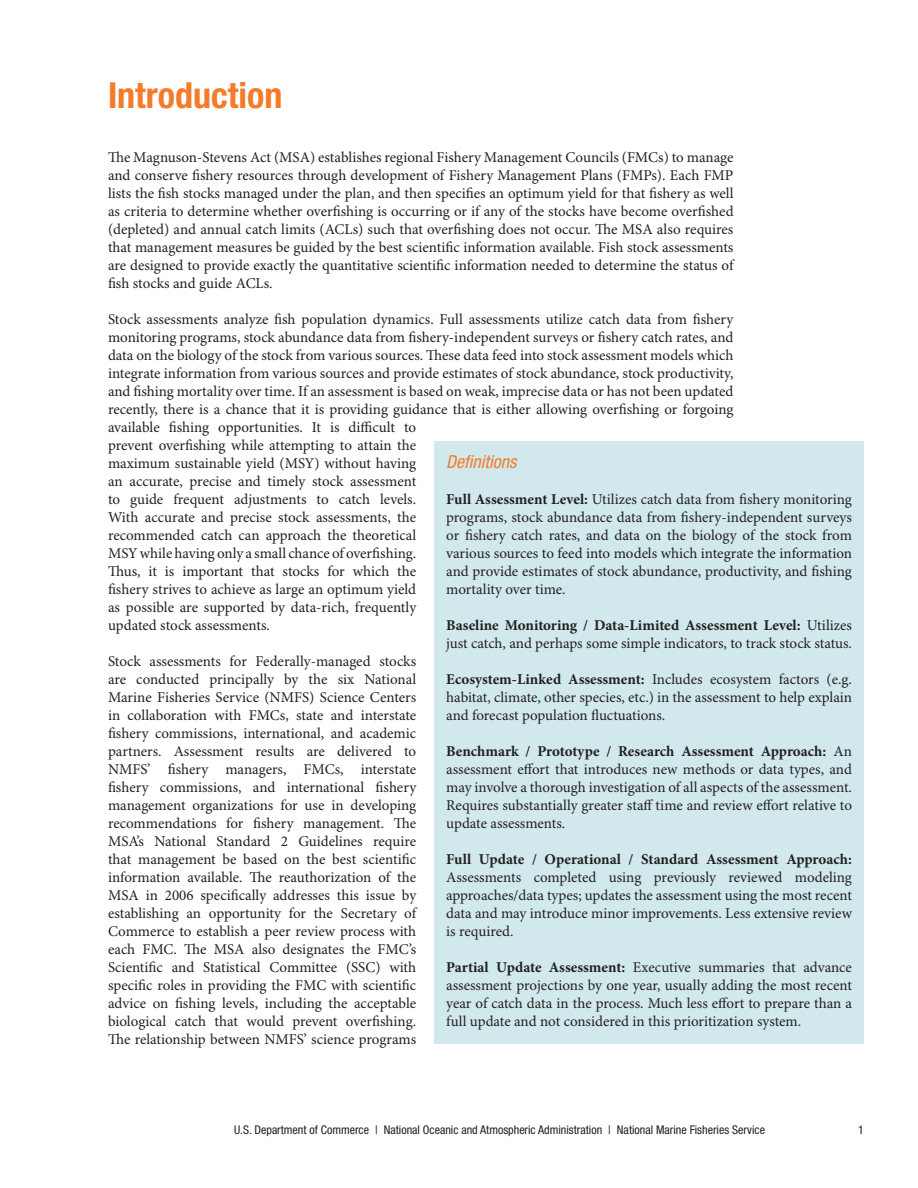
<style>
.page{position:relative;width:918px;height:1188px;background:#fff}
.page>*{position:absolute;margin:0;border:0;box-sizing:border-box;transform-origin:0 0}
.t1{font:700 condensed 36px "Helvetica Neue LT Std";color:#f47b2a}
.t2{font:italic condensed 18px "Helvetica Neue LT Std";color:#f47b2a}
.t3{font:15px/18px "Minion Pro";letter-spacing:-.005em;color:#231f20;text-align:justify}
.t4{font:700 15px "Minion Pro";color:#231f20}
.t5{font:condensed 12px "Helvetica Neue LT Std";color:#231f20}
.s1{font-weight:700}
</style>
<div class="page">
<div style="left:434px;top:442px;width:430px;height:602px;background:#d1e9ed"></div>
<h1 class="t1" style="left:108px;top:73px;width:176px">Introduction</h1>
<p class="t3" style="left:108px;top:149px;width:627px">The Magnuson-Stevens Act (MSA) establishes regional Fishery Management Councils (FMCs) to manage and conserve fishery resources through development of Fishery Management Plans (FMPs). Each FMP lists the fish stocks managed under the plan, and then specifies an optimum yield for that fishery as well as criteria to determine whether overfishing is occurring or if any of the stocks have become overfished (depleted) and annual catch limits (ACLs) such that overfishing does not occur. The MSA also requires that management measures be guided by the best scientific information available. Fish stock assessments are designed to provide exactly the quantitative scientific information needed to determine the status of fish stocks and guide ACLs.</p>
<p class="t3" style="left:108px;top:311px;width:627px;text-align:left">Stock assessments analyze fish population dynamics. Full assessments utilize catch data from fishery monitoring programs, stock abundance data from fishery-independent surveys or fishery catch rates, and data on the biology of the stock from various sources. These data feed into stock assessment models which integrate information from various sources and provide estimates of stock abundance, stock productivity, and fishing mortality over time. If an assessment is based on weak, imprecise data or has not been updated recently, there is a chance that it is providing guidance that is either allowing overfishing or forgoing available fishing opportunities. It is difficult to<br>prevent overfishing while attempting to attain the<br>maximum sustainable yield (MSY) without having<br>an accurate, precise and timely stock assessment<br>to guide frequent adjustments to catch levels.<br>With accurate and precise stock assessments, the<br>recommended catch can approach the theoretical<br>MSY while having only a small chance of overfishing.<br>Thus, it is important that stocks for which the<br>fishery strives to achieve as large an optimum yield<br>as possible are supported by data-rich, frequently<br>updated stock assessments.</p>
<p class="t3" style="left:108px;top:653px;width:310px">Stock assessments for Federally-managed stocks are conducted principally by the six National Marine Fisheries Service (NMFS) Science Centers in collaboration with FMCs, state and interstate fishery commissions, international, and academic partners. Assessment results are delivered to NMFS’ fishery managers, FMCs, interstate fishery commissions, and international fishery management organizations for use in developing recommendations for fishery management. The MSA’s National Standard 2 Guidelines require that management be based on the best scientific information available. The reauthorization of the MSA in 2006 specifically addresses this issue by establishing an opportunity for the Secretary of Commerce to establish a peer review process with each FMC. The MSA also designates the FMC’s Scientific and Statistical Committee (SSC) with specific roles in providing the FMC with scientific advice on fishing levels, including the acceptable biological catch that would prevent overfishing.<br>The relationship between NMFS’ science programs</p>
<p class="t2" style="left:446px;top:451px;width:72px">Definitions</p>
<p class="t3" style="left:446px;top:491px;width:407px"><span class="s1">Full Assessment Level:</span> Utilizes catch data from fishery monitoring programs, stock abundance data from fishery-independent surveys or fishery catch rates, and data on the biology of the stock from various sources to feed into models which integrate the information and provide estimates of stock abundance, productivity, and fishing mortality over time.</p>
<p class="t3" style="left:446px;top:617px;width:407px"><span class="s1">Baseline Monitoring / Data-Limited Assessment Level:</span> Utilizes just catch, and perhaps some simple indicators, to track stock status.</p>
<p class="t3" style="left:446px;top:671px;width:407px"><span class="s1">Ecosystem-Linked Assessment:</span> Includes ecosystem factors (e.g. habitat, climate, other species, etc.) in the assessment to help explain and forecast population fluctuations.</p>
<p class="t3" style="left:446px;top:743px;width:407px"><span class="s1">Benchmark / Prototype / Research Assessment Approach:</span> An assessment effort that introduces new methods or data types, and may involve a thorough investigation of all aspects of the assessment.<br>Requires substantially greater staff time and review effort relative to update assessments.</p>
<p class="t4" style="left:446px;top:849px;width:407px">Full Update / Operational / Standard Assessment Approach:</p>
<p class="t3" style="left:446px;top:869px;width:407px">Assessments completed using previously reviewed modeling approaches/data types; updates the assessment using the most recent data and may introduce minor improvements. Less extensive review is required.</p>
<p class="t3" style="left:446px;top:959px;width:407px"><span class="s1">Partial Update Assessment:</span> Executive summaries that advance assessment projections by one year, usually adding the most recent year of catch data in the process. Much less effort to prepare than a full update and not considered in this prioritization system.</p>
<p class="t5" style="left:234px;top:1123px;width:532px">U.S. Department of Commerce | National Oceanic and Atmospheric Administration | National Marine Fisheries Service</p>
<p class="t5" style="left:858px;top:1123px;width:7px">1</p>
</div>
